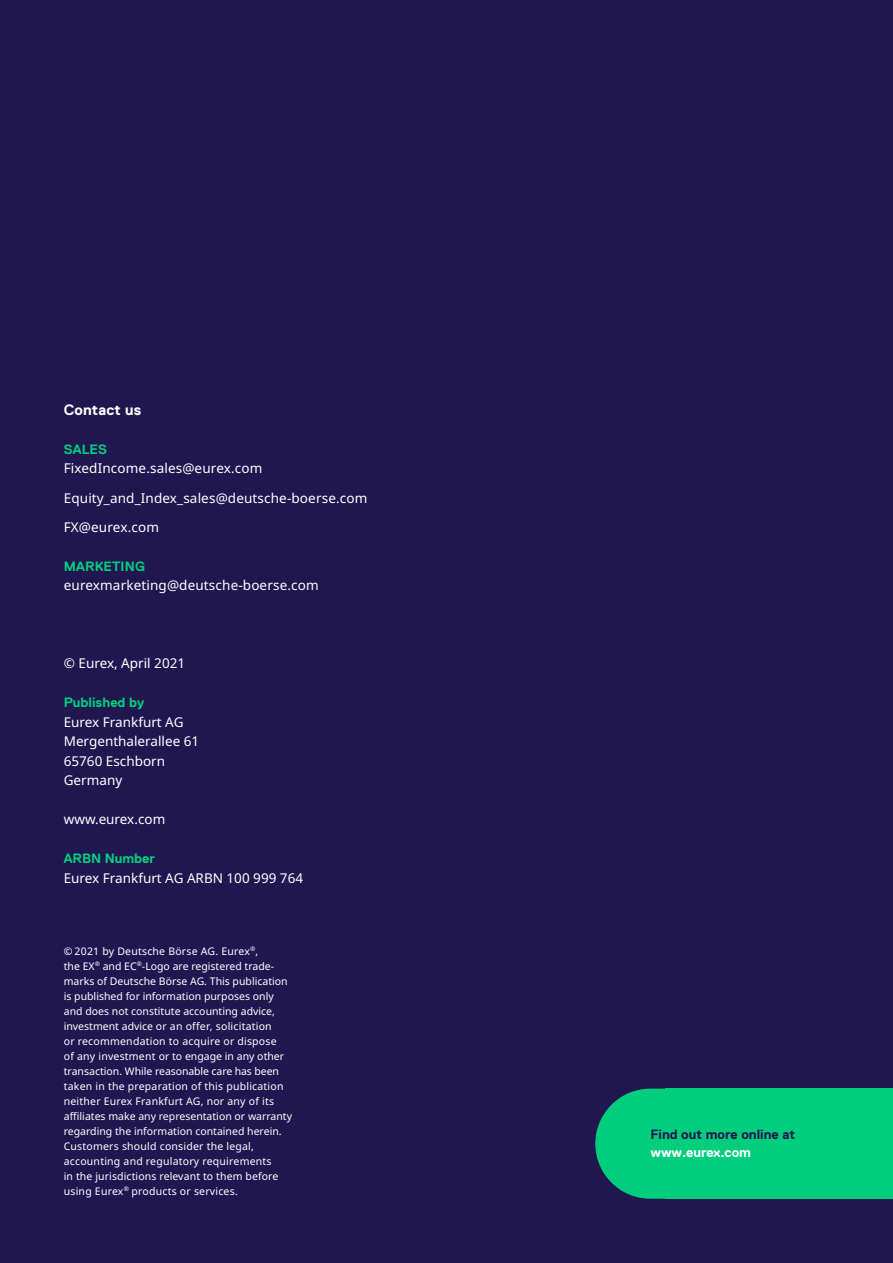
<style>
.page{position:relative;width:893px;height:1263px;background:#201751}
.page>*{position:absolute;margin:0;border:0;box-sizing:border-box;transform-origin:0 0}
.t1{font:700 15px "Replica";letter-spacing:.01em;color:#fff}
.t2{font:13.5px/19.5px "Noto Sans";color:#fff}
.t3{font:700 13.5px "Replica";color:#00ce7d}
.t4{font:700 13.5px "Replica";color:#201751}
.t5{font:700 13.5px "Replica";letter-spacing:-.01em;color:#fff}
.t6{font:10.5px/15px "Noto Sans";color:#fff}
</style>
<div class="page">
<svg style="left:595px;top:1088px;width:70px;height:111px"></svg>
<div style="left:665px;top:1088px;width:228px;height:111px;background:#00ce7d"></div>
<h1 class="t1" style="left:64px;top:401px;width:79px">Contact us</h1>
<p class="t3" style="left:64px;top:442px;width:45px">SALES</p>
<p class="t2" style="left:64px;top:454px;width:305px;line-height:29.2px">FixedIncome.sales@eurex.com<br>Equity_and_Index_sales@deutsche-boerse.com<br>FX@eurex.com</p>
<p class="t3" style="left:64px;top:559px;width:83px">MARKETING</p>
<p class="t2" style="left:64px;top:576px;width:256px">eurexmarketing@deutsche-boerse.com</p>
<p class="t2" style="left:64px;top:654px;width:123px">© Eurex, April 2021</p>
<p class="t3" style="left:64px;top:695px;width:82px">Published by</p>
<p class="t2" style="left:64px;top:712px;width:137px">Eurex Frankfurt AG<br>Mergenthalerallee 61<br>65760 Eschborn<br>Germany</p>
<p class="t2" style="left:64px;top:810px;width:103px">www.eurex.com</p>
<p class="t3" style="left:64px;top:851px;width:93px">ARBN Number</p>
<p class="t2" style="left:64px;top:868px;width:241px">Eurex Frankfurt AG ARBN 100 999 764</p>
<p class="t6" style="left:64px;top:944px;width:230px">© 2021 by Deutsche Börse AG. Eurex<sup>®</sup>,<br>the EX<sup>®</sup> and EC<sup>®</sup>-Logo are registered trade&shy;marks of Deutsche Börse AG. This publication is published for information purposes only and does not constitute accounting advice, investment advice or an offer, solicitation<br>or recommendation to acquire or dispose<br>of any investment or to engage in any other transaction. While reasonable care has been taken in the preparation of this publication neither Eurex Frankfurt AG, nor any of its affiliates make any representation or warranty regarding the information contained herein.<br>Customers should consider the legal, accounting and regulatory requirements<br>in the jurisdictions relevant to them before using Eurex<sup>®</sup> products or services.</p>
<p class="t4" style="left:650px;top:1126px;width:146px">Find out more online at</p>
<p class="t5" style="left:650px;top:1144px;width:102px">www.eurex.com</p>
</div>
